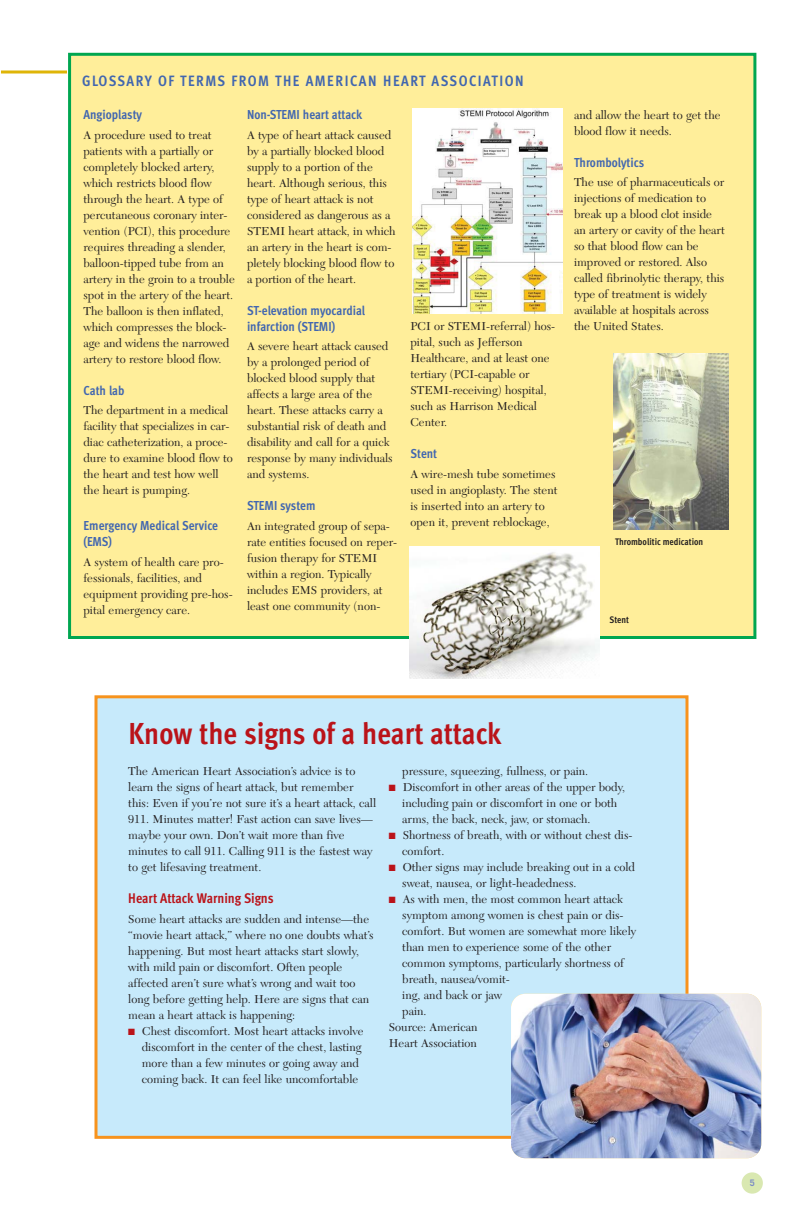
<style>
.page{position:relative;width:792px;height:1224px;background:#fff}
.page>*{position:absolute;margin:0;border:0;box-sizing:border-box;transform-origin:0 0}
.t1{font:700 30.4px "Meta Cond";color:#ba1319}
.t2{font:700 15px "Meta Cond";letter-spacing:.105em;color:#4166b0}
.t3{font:700 14px "Meta Cond";letter-spacing:-.005em;color:#ba1319}
.t4{font:700 13px/16px "Meta Cond";color:#4166b0}
.t5{font:12px/16px "New Caledonia LT";color:#231f20}
.t6{font:700 9.5px "Meta Cond";color:#231f20}
.t7{font:700 9px "Trade Gothic";color:#7b8cc6}
.s1{color:#ba1319}
</style>
<div class="page">
<div style="left:96px;top:697px;width:591px;height:440px;background:#c7eafb"></div>
<div style="left:94px;top:695px;width:594px;height:444px;border:3px solid #f7931d"></div>
<div style="left:70px;top:54px;width:685px;height:584px;background:#ffee9a"></div>
<div style="left:68px;top:53px;width:688px;height:586px;border:3px solid #00a650"></div>
<div style="left:742px;top:1172px;width:21px;height:22px;background:#d9e8b1;border-radius:50%"></div>
<svg style="left:1px;top:70px;width:66px;height:4px"></svg>
<img style="left:412px;top:108px;width:150px;height:206px">
<img style="left:410px;top:546px;width:190px;height:132px">
<img style="left:613px;top:353px;width:116px;height:176px">
<img style="left:511px;top:994px;width:250px;height:164px;border-radius:14px">
<p class="t2" style="left:82px;top:75px;width:443px">GLOSSARY OF TERMS FROM THE AMERICAN HEART ASSOCIATION</p>
<p class="t4" style="left:84px;top:108px;width:60px">Angioplasty</p>
<p class="t5" style="left:84px;top:128px;width:153px">A procedure used to treat patients with a partially or completely blocked artery, which restricts blood flow through the heart. A type of percutaneous coronary inter&shy;vention (PCI), this procedure requires threading a slender, balloon-tipped tube from an artery in the groin to a trouble spot in the artery of the heart.<br>The balloon is then inflated, which compresses the block&shy;age and widens the narrowed artery to restore blood flow.</p>
<p class="t4" style="left:84px;top:383px;width:42px">Cath lab</p>
<p class="t5" style="left:84px;top:404px;width:151px">The department in a medical facility that specializes in car&shy;diac catheterization, a proce&shy;dure to examine blood flow to the heart and test how well the heart is pumping.</p>
<p class="t4" style="left:84px;top:519px;width:136px">Emergency Medical Service (EMS)</p>
<p class="t5" style="left:84px;top:555px;width:151px">A system of health care pro&shy;fessionals, facilities, and equipment providing pre-hos&shy;pital emergency care.</p>
<p class="t4" style="left:247px;top:108px;width:117px">Non-STEMI heart attack</p>
<p class="t5" style="left:247px;top:128px;width:150px">A type of heart attack caused by a partially blocked blood supply to a portion of the heart. Although serious, this type of heart attack is not considered as dangerous as a<br>STEMI heart attack, in which an artery in the heart is com&shy;pletely blocking blood flow to a portion of the heart.</p>
<p class="t4" style="left:247px;top:303px;width:120px">ST-elevation myocardial infarction (STEMI)</p>
<p class="t5" style="left:247px;top:340px;width:147px">A severe heart attack caused by a prolonged period of blocked blood supply that affects a large area of the heart. These attacks carry a substantial risk of death and disability and call for a quick response by many individuals and systems.</p>
<p class="t4" style="left:247px;top:499px;width:70px">STEMI system</p>
<p class="t5" style="left:247px;top:519px;width:152px">An integrated group of sepa&shy;rate entities focused on reper&shy;fusion therapy for STEMI within a region. Typically includes EMS providers, at least one community (non-</p>
<p class="t5" style="left:411px;top:320px;width:146px">PCI or STEMI-referral) hos&shy;pital, such as Jefferson<br>Healthcare, and at least one tertiary (PCI-capable or<br>STEMI-receiving) hospital, such as Harrison Medical<br>Center.</p>
<p class="t4" style="left:411px;top:447px;width:28px">Stent</p>
<p class="t5" style="left:411px;top:467px;width:149px">A wire-mesh tube sometimes used in angioplasty. The stent is inserted into an artery to open it, prevent reblockage,</p>
<p class="t5" style="left:574px;top:108px;width:148px">and allow the heart to get the blood flow it needs.</p>
<p class="t4" style="left:574px;top:155px;width:72px">Thrombolytics</p>
<p class="t5" style="left:574px;top:175px;width:152px">The use of pharmaceuticals or injections of medication to break up a blood clot inside an artery or cavity of the heart so that blood flow can be improved or restored. Also called fibrinolytic therapy, this type of treatment is widely available at hospitals across the United States.</p>
<p class="t6" style="left:615px;top:538px;width:90px">Thrombolitic medication</p>
<p class="t6" style="left:610px;top:616px;width:21px">Stent</p>
<h1 class="t1" style="left:129px;top:722px;width:374px">Know the signs of a heart attack</h1>
<p class="t5" style="left:128px;top:764px;width:249px">The American Heart Association’s advice is to learn the signs of heart attack, but remember this: Even if you’re not sure it’s a heart attack, call 911. Minutes matter! Fast action can save lives— maybe your own. Don’t wait more than five minutes to call 911. Calling 911 is the fastest way to get lifesaving treatment.</p>
<p class="t3" style="left:128px;top:893px;width:147px">Heart Attack Warning Signs</p>
<p class="t5" style="left:128px;top:912px;width:247px">Some heart attacks are sudden and intense—the “movie heart attack,” where no one doubts what’s happening. But most heart attacks start slowly, with mild pain or discomfort. Often people affected aren’t sure what’s wrong and wait too long before getting help. Here are signs that can mean a heart attack is happening:</p>
<p class="t5" style="left:142px;top:1024px;width:223px;text-indent:-13px"><span class="s1">■</span> Chest discomfort. Most heart attacks involve discomfort in the center of the chest, lasting more than a few minutes or going away and coming back. It can feel like uncomfortable</p>
<p class="t5" style="left:402px;top:764px;width:187px">pressure, squeezing, fullness, or pain.</p>
<p class="t5" style="left:402px;top:780px;width:224px;text-indent:-13px"><span class="s1">■</span> Discomfort in other areas of the upper body, including pain or discomfort in one or both arms, the back, neck, jaw, or stomach.</p>
<p class="t5" style="left:402px;top:828px;width:232px;text-indent:-13px"><span class="s1">■</span> Shortness of breath, with or without chest dis&shy;comfort.</p>
<p class="t5" style="left:402px;top:860px;width:234px;text-indent:-13px"><span class="s1">■</span> Other signs may include breaking out in a cold sweat, nausea, or light-headedness.</p>
<p class="t5" style="left:389px;top:892px;width:236px"><span class="s1">■</span> As with men, the most common heart attack</p>
<p class="t5" style="left:402px;top:908px;width:223px">symptom among women is chest pain or dis-</p>
<p class="t5" style="left:402px;top:924px;width:235px">comfort. But women are somewhat more likely</p>
<p class="t5" style="left:402px;top:940px;width:210px">than men to experience some of the other</p>
<p class="t5" style="left:402px;top:956px;width:223px">common symptoms, particularly shortness of</p>
<p class="t5" style="left:402px;top:972px;width:109px">breath, nausea/vomit-</p>
<p class="t5" style="left:402px;top:988px;width:101px">ing, and back or jaw</p>
<p class="t5" style="left:402px;top:1004px;width:26px">pain.</p>
<p class="t5" style="left:389px;top:1020px;width:90px">Source: American</p>
<p class="t5" style="left:389px;top:1036px;width:90px">Heart Association</p>
<p class="t7" style="left:750px;top:1180px;width:7px">5</p>
</div>
